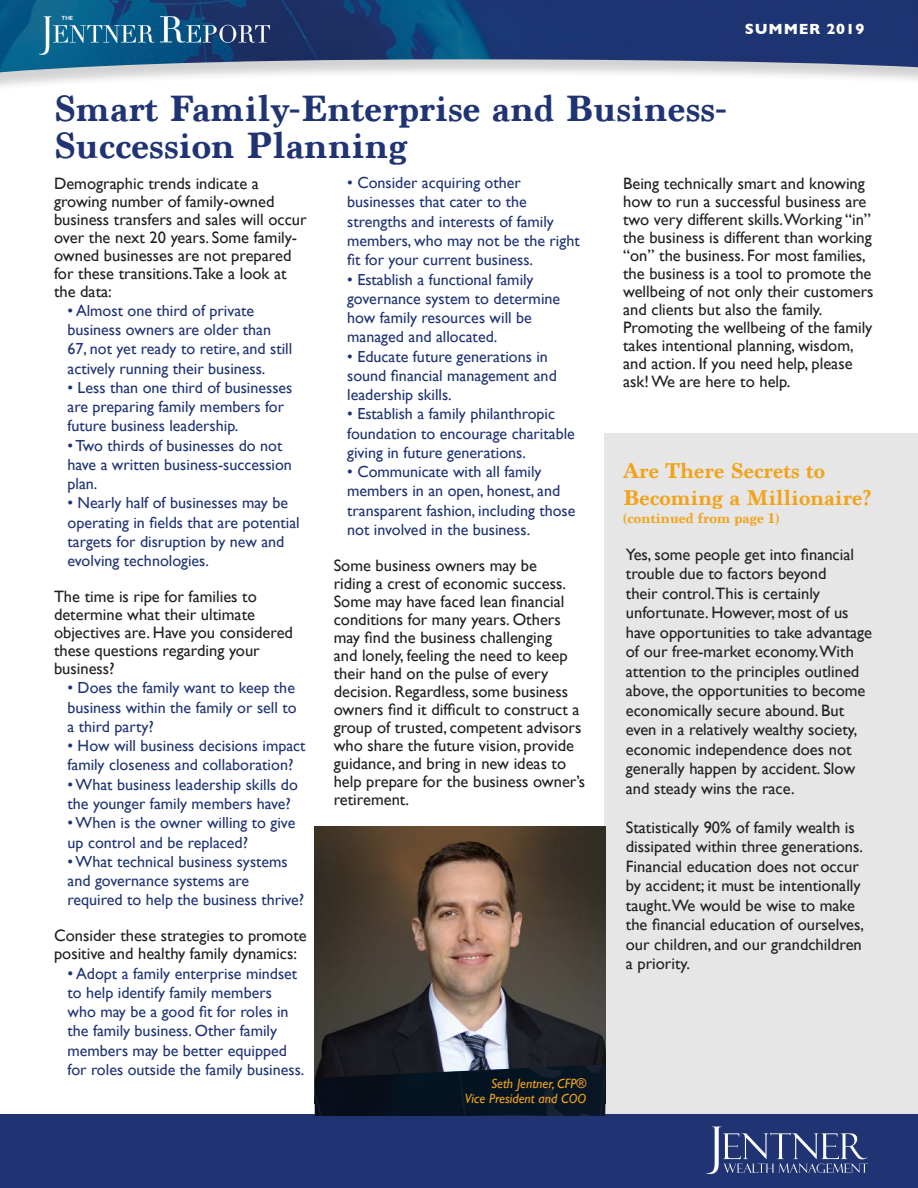
<style>
.page{position:relative;width:918px;height:1188px;background:#fff}
.page>*{position:absolute;margin:0;border:0;box-sizing:border-box;transform-origin:0 0}
.t1{font:700 38.55px/37.2px "Marion";color:#203473}
.t2{font:700 22.5px/27px "Marion";color:#f2a319}
.t3{font:16.5px/18px "Gill Sans";color:#231f20}
.t4{font:16.05px/19.2px "Gill Sans";color:#203473}
.t5{font:700 15px "Marion";color:#f2a319}
.t6{font:700 15px "Gill Sans";letter-spacing:.05em;color:#fff}
.t7{font:italic 13.5px "Gill Sans";color:#f2a319}
.t8{font:600 6px "Gill Sans";color:#fff}
.s1{font-size:16.5px}
</style>
<div class="page">
<div style="left:604px;top:434px;width:314px;height:754px;background:#e6e6e6"></div>
<div style="left:0;top:0;width:918px;height:94px;background:#231f20;opacity:.2"></div>
<img style="left:0;top:0;width:918px;height:72px">
<svg style="left:39px;top:16px;width:231px;height:39px;background:#2c668f"></svg>
<div style="left:0;top:1115px;width:918px;height:73px;background:#203473"></div>
<svg style="left:706px;top:1127px;width:162px;height:47px"></svg>
<img style="left:315px;top:827px;width:291px;height:237px">
<img style="left:315px;top:1064px;width:291px;height:52px">
<p class="t8" style="left:61px;top:15px;width:14px">THE</p>
<p class="t6" style="left:745px;top:17px;width:121px">SUMMER 2019</p>
<p class="t1" style="left:54px;top:90px;width:675px">Smart Family-Enterprise and Business-<br>Succession Planning</p>
<p class="t3" style="left:54px;top:174px;width:254px">Demographic trends indicate a growing number of family-owned business transfers and sales will occur over the next 20 years. Some family&shy;owned businesses are not prepared for these transitions.Take a look at the data:</p>
<p class="t4" style="left:68px;top:301px;width:226px">• Almost one third of private business owners are older than<br>67, not yet ready to retire, and still actively running their business.</p>
<p class="t4" style="left:68px;top:378px;width:226px">• Less than one third of businesses are preparing family members for future business leadership.</p>
<p class="t4" style="left:68px;top:435px;width:226px">• Two thirds of businesses do not have a written business-succession plan.</p>
<p class="t4" style="left:68px;top:493px;width:234px">• Nearly half of businesses may be operating in fields that are potential targets for disruption by new and evolving technologies.</p>
<p class="t3" style="left:54px;top:587px;width:241px">The time is ripe for families to determine what their ultimate objectives are. Have you considered these questions regarding your business?</p>
<p class="t4" style="left:68px;top:678px;width:231px;text-align:justify">• Does the family want to keep the business within the family or sell to a third party?</p>
<p class="t4" style="left:68px;top:736px;width:240px">• How will business decisions impact family closeness and collaboration?</p>
<p class="t4" style="left:68px;top:775px;width:232px">• What business leadership skills do the younger family members have?</p>
<p class="t4" style="left:68px;top:813px;width:229px">• When is the owner willing to give up control and be replaced?</p>
<p class="t4" style="left:68px;top:852px;width:238px">• What technical business systems and governance systems are required to help the business thrive?</p>
<p class="t3" style="left:54px;top:927px;width:254px">Consider these strategies to promote positive and healthy family dynamics:</p>
<p class="t4" style="left:67px;top:963px;width:238px"><span class="s1">•</span> Adopt a family enterprise mindset to help identify family members<br>who may be a good fit for roles in the family business. Other family members may be better equipped for roles outside the family business.</p>
<p class="t4" style="left:347px;top:173px;width:234px">• Consider acquiring other businesses that cater to the strengths and interests of family members, who may not be the right fit for your current business.</p>
<p class="t4" style="left:347px;top:269px;width:215px">• Establish a functional family governance system to determine how family resources will be managed and allocated.</p>
<p class="t4" style="left:347px;top:346px;width:211px">• Educate future generations in sound financial management and leadership skills.</p>
<p class="t4" style="left:347px;top:404px;width:229px">• Establish a family philanthropic foundation to encourage charitable giving in future generations.</p>
<p class="t4" style="left:347px;top:462px;width:230px">• Communicate with all family members in an open, honest, and transparent fashion, including those not involved in the business.</p>
<p class="t3" style="left:334px;top:556px;width:253px">Some business owners may be<br>riding a crest of economic success.<br>Some may have faced lean financial conditions for many years. Others may find the business challenging<br>and lonely, feeling the need to keep their hand on the pulse of every decision. Regardless, some business owners find it difficult to construct a group of trusted, competent advisors who share the future vision, provide guidance, and bring in new ideas to help prepare for the business owner’s retirement.</p>
<p class="t7" style="left:491px;top:1076px;width:97px">Seth Jentner, CFP®</p>
<p class="t7" style="left:465px;top:1091px;width:123px">Vice President and COO</p>
<p class="t3" style="left:623px;top:174px;width:252px">Being technically smart and knowing how to run a successful business are two very different skills.Working “in” the business is different than working “on” the business. For most families, the business is a tool to promote the wellbeing of not only their customers and clients but also the family.<br>Promoting the wellbeing of the family takes intentional planning, wisdom, and action. If you need help, please ask! We are here to help.</p>
<p class="t2" style="left:623px;top:457px;width:250px">Are There Secrets to<br>Becoming a Millionaire?</p>
<p class="t5" style="left:623px;top:509px;width:158px">(continued from page 1)</p>
<p class="t3" style="left:626px;top:544px;width:248px;line-height:19.5px">Yes, some people get into financial trouble due to factors beyond<br>their control.This is certainly unfortunate. However, most of us have opportunities to take advantage of our free-market economy.With attention to the principles outlined above, the opportunities to become economically secure abound. But even in a relatively wealthy society, economic independence does not generally happen by accident. Slow and steady wins the race.</p>
<p class="t3" style="left:626px;top:817px;width:240px;line-height:19.5px">Statistically 90% of family wealth is dissipated within three generations.<br>Financial education does not occur by accident; it must be intentionally taught.We would be wise to make the financial education of ourselves, our children, and our grandchildren a priority.</p>
</div>
